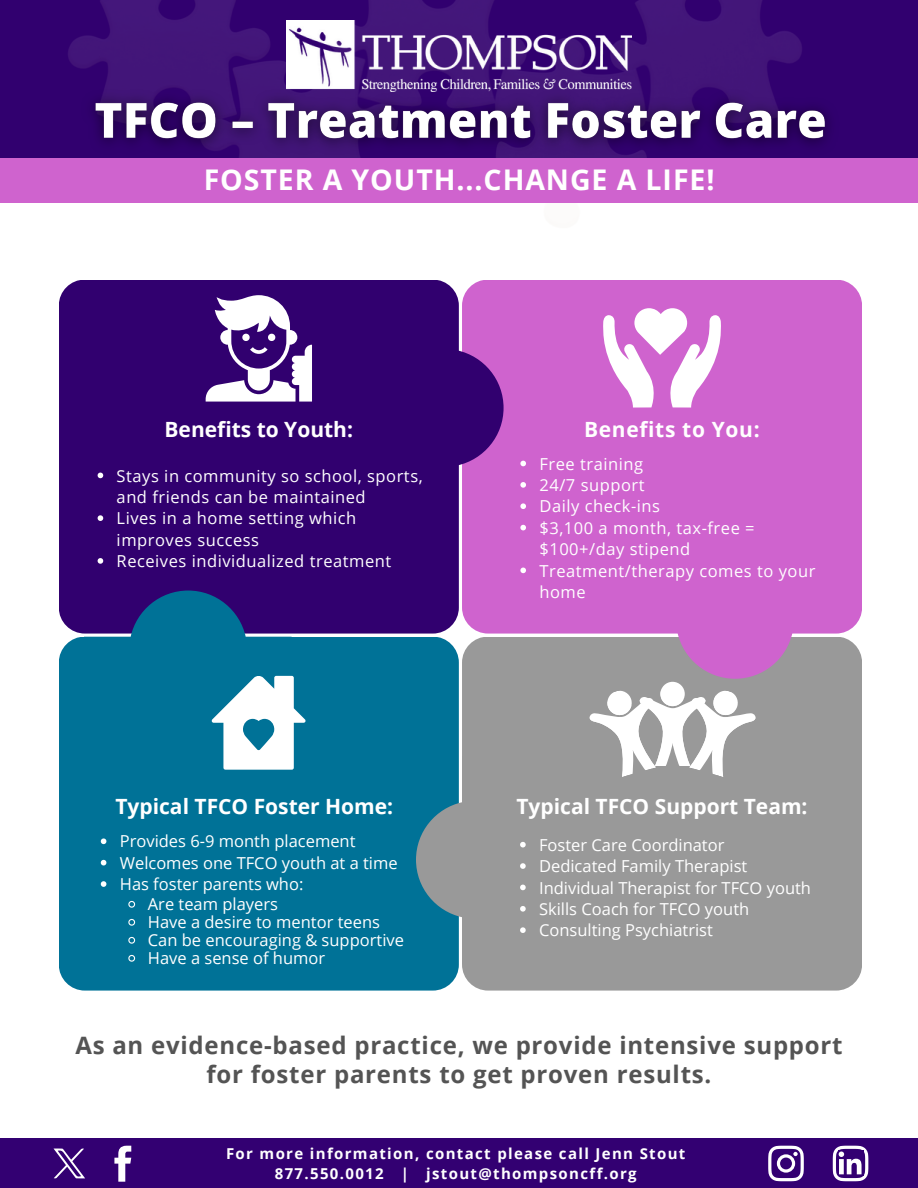
<style>
.page{position:relative;width:918px;height:1188px;background:#fff}
.page>*{position:absolute;margin:0;border:0;box-sizing:border-box;transform-origin:0 0}
.t1{font:700 28.5px "Open Sans";letter-spacing:.035em;color:#fff}
.t2{font:700 24px/29.2px "Open Sans";letter-spacing:.03em;color:#545454;text-align:center}
.t3{font:700 21px "Open Sans";color:#fff}
.t4{font:700 21px "Open Sans";letter-spacing:.03em;color:#fff}
.t5{font:16.5px "Open Sans";color:#fff}
.t6{font:16.5px/21.3px "Open Sans";letter-spacing:.03em;color:#fff}
.t7{font:16.5px "Open Sans";letter-spacing:.035em;color:#fff}
.t8{font:700 15px/20.7px "Open Sans";letter-spacing:.09em;color:#fff;text-align:center}
</style>
<div class="page">
<div style="left:0;top:0;width:918px;height:179px;background:#31006f"></div>
<img style="left:68px;top:0;width:734px;height:84px">
<div style="left:0;top:1139px;width:918px;height:49px;background:#330072"></div>
<svg style="left:114px;top:1146px;width:17px;height:36px"></svg>
<svg style="left:768px;top:1146px;width:36px;height:35px"></svg>
<svg style="left:833px;top:1146px;width:35px;height:35px"></svg>
<img style="left:286px;top:21px;width:346px;height:63px">
<div style="left:59px;top:280px;width:399px;height:354px;background:#31006f;border-radius:26px"></div>
<div style="left:462px;top:280px;width:400px;height:354px;background:#cf63ce;border-radius:26px"></div>
<div style="left:59px;top:637px;width:399px;height:354px;background:#007297;border-radius:26px"></div>
<div style="left:462px;top:637px;width:400px;height:354px;background:#999;border-radius:26px"></div>
<svg style="left:458px;top:304px;width:46px;height:207px"></svg>
<svg style="left:632px;top:633px;width:207px;height:46px"></svg>
<svg style="left:84px;top:591px;width:208px;height:46px"></svg>
<div style="left:0;top:158px;width:918px;height:45px;background:#cf63ce"></div>
<svg style="left:212px;top:675px;width:94px;height:95px"></svg>
<div style="left:660px;top:682px;width:25px;height:24px;background:#fff;border-radius:50%"></div>
<svg style="left:589px;top:688px;width:167px;height:89px"></svg>
<svg style="left:206px;top:295px;width:106px;height:107px"></svg>
<svg style="left:603px;top:308px;width:118px;height:99px"></svg>
<svg style="left:98px;top:473px;width:5px;height:5px"></svg>
<svg style="left:98px;top:515px;width:5px;height:6px"></svg>
<svg style="left:98px;top:558px;width:5px;height:6px"></svg>
<img style="left:92px;top:84px;width:738px;height:74px">
<svg style="left:520px;top:461px;width:6px;height:5px"></svg>
<svg style="left:520px;top:482px;width:6px;height:6px"></svg>
<svg style="left:520px;top:503px;width:6px;height:6px"></svg>
<svg style="left:520px;top:525px;width:6px;height:5px"></svg>
<svg style="left:520px;top:568px;width:6px;height:5px"></svg>
<svg style="left:101px;top:838px;width:5px;height:6px"></svg>
<svg style="left:101px;top:860px;width:5px;height:5px"></svg>
<svg style="left:101px;top:881px;width:5px;height:6px"></svg>
<svg style="left:128px;top:900px;width:8px;height:8px"></svg>
<svg style="left:128px;top:918px;width:8px;height:8px"></svg>
<svg style="left:128px;top:936px;width:8px;height:8px"></svg>
<svg style="left:128px;top:954px;width:8px;height:8px"></svg>
<svg style="left:416px;top:756px;width:110px;height:208px"></svg>
<svg style="left:54px;top:1148px;width:31px;height:31px"></svg>
<p class="t1" style="left:204px;top:160px;width:512px">FOSTER A YOUTH...CHANGE A LIFE!</p>
<p class="t3" style="left:165px;top:414px;width:190px">Benefits to Youth:</p>
<h2 class="t6" style="left:117px;top:465px;width:308px">Stays in community so school, sports, and friends can be maintained</h2>
<p class="t6" style="left:117px;top:507px;width:241px">Lives in a home setting which improves success</p>
<h4 class="t6" style="left:117px;top:550px;width:276px">Receives individualized treatment</h4>
<p class="t3" style="left:115px;top:791px;width:279px">Typical TFCO Foster Home:</p>
<p class="t5" style="left:120px;top:830px;width:237px">Provides 6-9 month placement</p>
<h4 class="t5" style="left:120px;top:851px;width:279px">Welcomes one TFCO youth at a time</h4>
<p class="t5" style="left:120px;top:873px;width:185px">Has foster parents who:</p>
<p class="t5" style="left:148px;top:893px;width:132px">Are team players</p>
<p class="t5" style="left:148px;top:911px;width:234px">Have a desire to mentor teens</p>
<p class="t5" style="left:148px;top:929px;width:258px">Can be encouraging &amp; supportive</p>
<p class="t5" style="left:148px;top:947px;width:179px">Have a sense of humor</p>
<p class="t4" style="left:584px;top:415px;width:177px">Benefits to You:</p>
<p class="t6" style="left:539px;top:453px;width:105px">Free training</p>
<h4 class="t7" style="left:539px;top:473px;width:107px">24/7 support</h4>
<p class="t6" style="left:539px;top:495px;width:122px">Daily check-ins</p>
<p class="t6" style="left:539px;top:517px;width:217px">$3,100 a month, tax-free = $100+/day stipend</p>
<p class="t6" style="left:539px;top:560px;width:278px">Treatment/therapy comes to your home</p>
<p class="t3" style="left:516px;top:791px;width:293px">Typical TFCO Support Team:</p>
<p class="t5" style="left:539px;top:833px;width:187px">Foster Care Coordinator</p>
<p class="t5" style="left:539px;top:855px;width:210px">Dedicated Family Therapist</p>
<p class="t5" style="left:539px;top:876px;width:273px">Individual Therapist for TFCO youth</p>
<p class="t5" style="left:539px;top:897px;width:212px">Skills Coach for TFCO youth</p>
<h4 class="t5" style="left:539px;top:919px;width:175px">Consulting Psychiatrist</h4>
<p class="t2" style="left:75px;top:1030px;width:769px">As an evidence-based practice, we provide intensive support for foster parents to get proven results.</p>
<p class="t8" style="left:226px;top:1143px;width:461px">For more information, contact please call Jenn Stout<br>877.550.0012 | jstout@thompsoncff.org</p>
</div>
